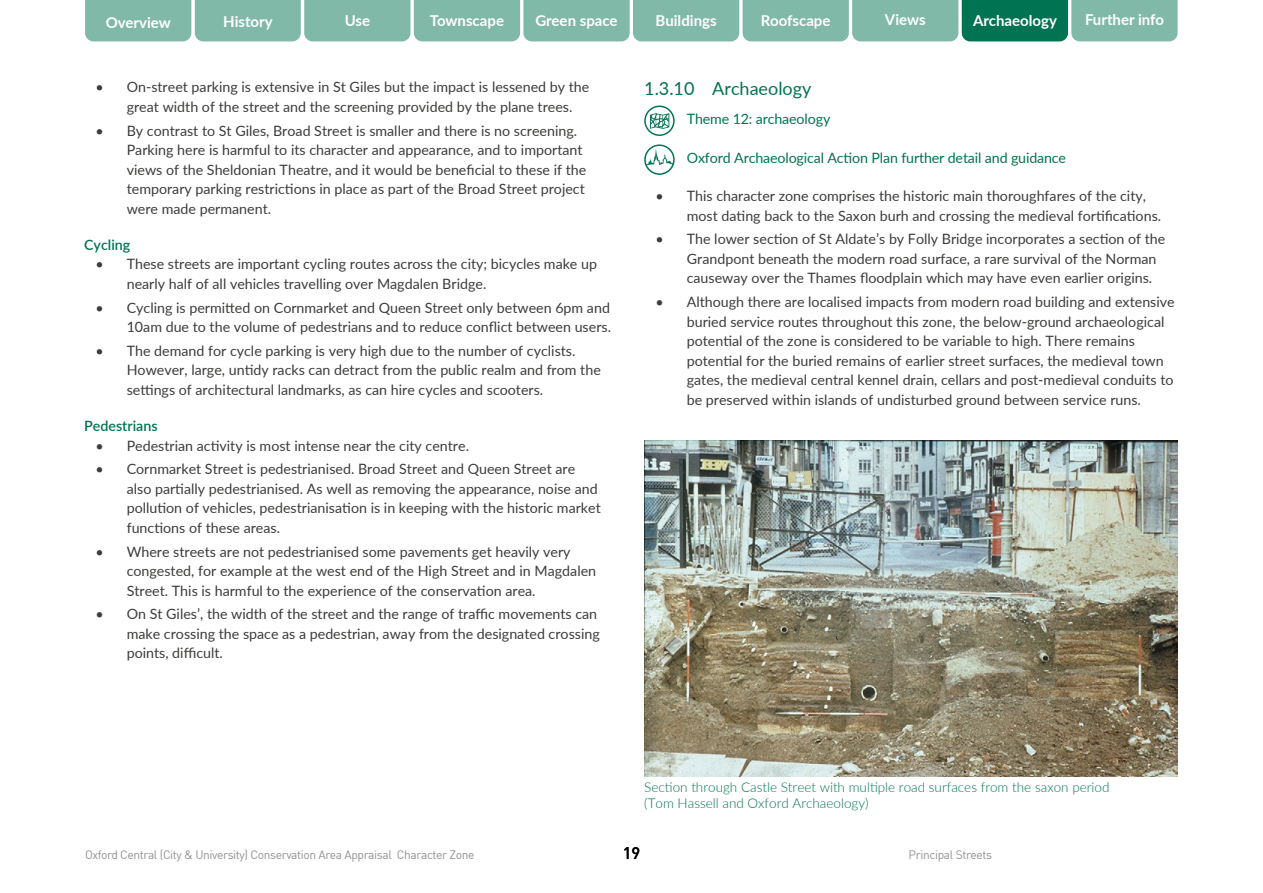
<style>
.page{position:relative;width:1263px;height:893px;background:#fff}
.page>*{position:absolute;margin:0;border:0;box-sizing:border-box;transform-origin:0 0}
.t1{font:18px "Lato";color:#007452}
.t2{font:500 16.5px "DIN";color:#000}
.t3{font:700 15px "Lato";color:#fff}
.t4{font:14.25px/19.5px "Lato";color:#3c3c3b}
.t5{font:14.25px "Lato";letter-spacing:-.01em;color:#007452}
.t6{font:600 14.25px "Lato";color:#007452}
.t7{font:300 13.5px/16.5px "Lato";color:#007452}
.t8{font:12px "DIN";letter-spacing:-.03em;color:#929292}
</style>
<div class="page">
<svg style="left:85px;top:0;width:1092px;height:41px;background:#77b4a2"></svg>
<svg style="left:644px;top:105px;width:31px;height:70px"></svg>
<img style="left:644px;top:440px;width:534px;height:337px">
<p class="t3" style="left:106px;top:12px;width:67px">Overview</p>
<p class="t3" style="left:223px;top:11px;width:51px">History</p>
<p class="t3" style="left:345px;top:9px;width:27px">Use</p>
<p class="t3" style="left:430px;top:9px;width:76px">Townscape</p>
<p class="t3" style="left:535px;top:9px;width:84px">Green space</p>
<p class="t3" style="left:656px;top:9px;width:63px">Buildings</p>
<p class="t3" style="left:761px;top:9px;width:71px">Roofscape</p>
<p class="t3" style="left:885px;top:9px;width:42px">Views</p>
<p class="t3" style="left:973px;top:9px;width:85px">Archaeology</p>
<p class="t3" style="left:1085px;top:9px;width:80px">Further info</p>
<p class="t4" style="left:127px;top:77px;width:464px;text-indent:-31px">• On-street parking is extensive in St Giles but the impact is lessened by the great width of the street and the screening provided by the plane trees.</p>
<p class="t4" style="left:127px;top:120px;width:461px;text-indent:-31px">• By contrast to St Giles, Broad Street is smaller and there is no screening.<br>Parking here is harmful to its character and appearance, and to important views of the Sheldonian Theatre, and it would be beneficial to these if the temporary parking restrictions in place as part of the Broad Street project were made permanent.</p>
<p class="t6" style="left:84px;top:234px;width:48px">Cycling</p>
<p class="t4" style="left:127px;top:254px;width:472px;text-indent:-31px">• These streets are important cycling routes across the city; bicycles make up nearly half of all vehicles travelling over Magdalen Bridge.</p>
<p class="t4" style="left:95px;top:297px;width:517px;text-align:right">• Cycling is permitted on Cornmarket and Queen Street only between 6pm and<br>10am due to the volume of pedestrians and to reduce conflict between users.</p>
<p class="t4" style="left:127px;top:340px;width:476px;text-indent:-31px">• The demand for cycle parking is very high due to the number of cyclists.<br>However, large, untidy racks can detract from the public realm and from the settings of architectural landmarks, as can hire cycles and scooters.</p>
<p class="t6" style="left:84px;top:415px;width:75px">Pedestrians</p>
<p class="t4" style="left:95px;top:435px;width:375px">• Pedestrian activity is most intense near the city centre.</p>
<p class="t4" style="left:127px;top:459px;width:476px;text-indent:-31px">• Cornmarket Street is pedestrianised. Broad Street and Queen Street are also partially pedestrianised. As well as removing the appearance, noise and pollution of vehicles, pedestrianisation is in keeping with the historic market functions of these areas.</p>
<p class="t4" style="left:127px;top:541px;width:471px;text-indent:-31px">• Where streets are not pedestrianised some pavements get heavily very congested, for example at the west end of the High Street and in Magdalen<br>Street. This is harmful to the experience of the conservation area.</p>
<p class="t4" style="left:127px;top:604px;width:475px;text-indent:-31px">• On St Giles’, the width of the street and the range of traffic movements can make crossing the space as a pedestrian, away from the designated crossing points, difficult.</p>
<p class="t1" style="left:644px;top:76px;width:169px">1.3.10 Archaeology</p>
<p class="t5" style="left:687px;top:109px;width:145px">Theme 12: archaeology</p>
<p class="t5" style="left:687px;top:148px;width:381px">Oxford Archaeological Action Plan further detail and guidance</p>
<p class="t4" style="left:687px;top:186px;width:476px;text-indent:-31px">• This character zone comprises the historic main thoroughfares of the city, most dating back to the Saxon burh and crossing the medieval fortifications.</p>
<p class="t4" style="left:687px;top:229px;width:480px;text-indent:-31px">• The lower section of St Aldate’s by Folly Bridge incorporates a section of the<br>Grandpont beneath the modern road surface, a rare survival of the Norman causeway over the Thames floodplain which may have even earlier origins.</p>
<p class="t4" style="left:687px;top:292px;width:489px;text-indent:-31px">• Although there are localised impacts from modern road building and extensive buried service routes throughout this zone, the below-ground archaeological potential of the zone is considered to be variable to high. There remains potential for the buried remains of earlier street surfaces, the medieval town gates, the medieval central kennel drain, cellars and post-medieval conduits to be preserved within islands of undisturbed ground between service runs.</p>
<p class="t7" style="left:644px;top:778px;width:467px">Section through Castle Street with multiple road surfaces from the saxon period (Tom Hassell and Oxford Archaeology)</p>
<p class="t8" style="left:85px;top:847px;width:391px">Oxford Central (City &amp; University) Conservation Area Appraisal Character Zone</p>
<p class="t2" style="left:623px;top:842px;width:19px">19</p>
<p class="t8" style="left:909px;top:847px;width:85px">Principal Streets</p>
</div>
